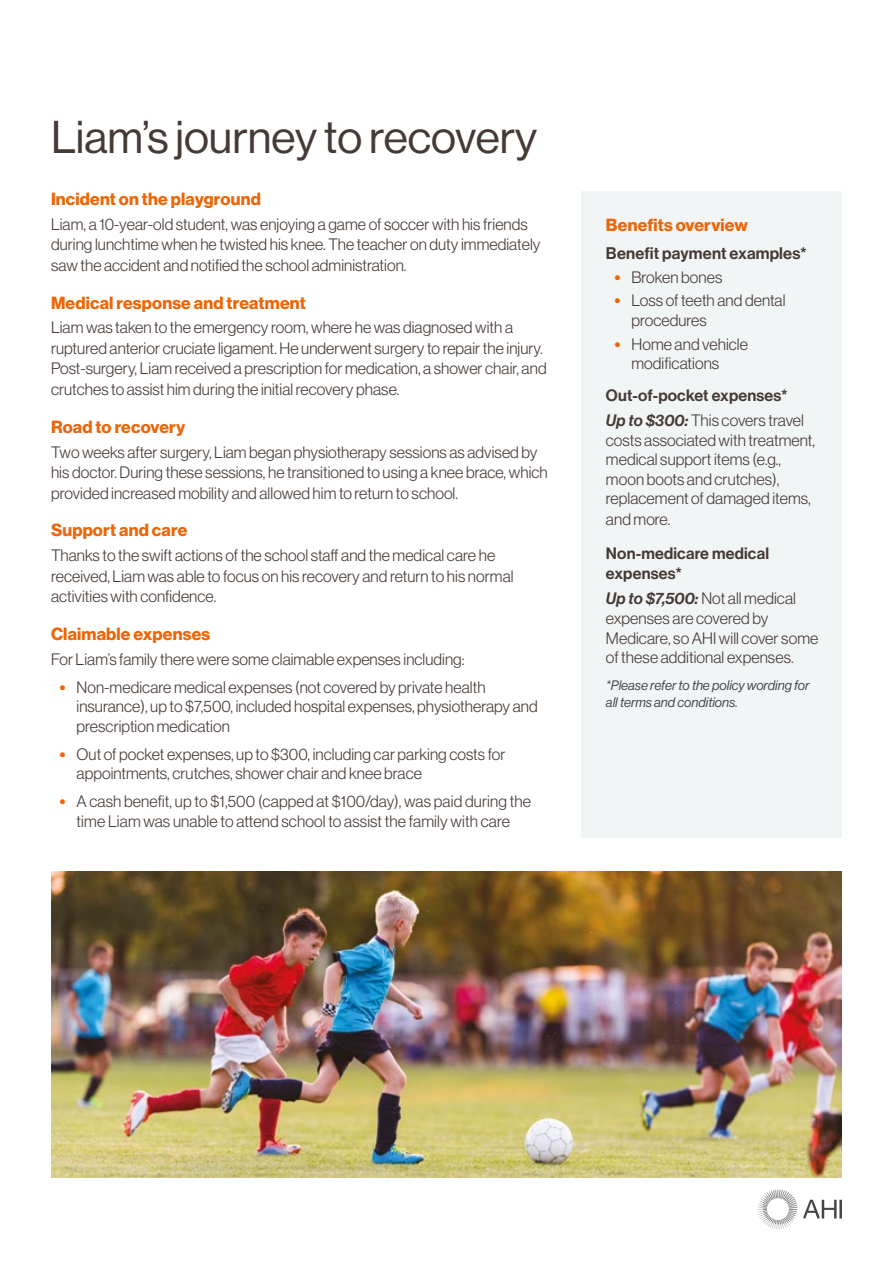
<style>
.page{position:relative;width:893px;height:1263px;background:#fff}
.page>*{position:absolute;margin:0;border:0;box-sizing:border-box;transform-origin:0 0}
.t1{font:45px "N Haas Grotesk DS Pro 55 Rg";color:#453a36}
.t2{font:17.25px "N Haas Grotesk DS Pro 75 Bd";letter-spacing:.01em;color:#ec6608}
.t3{font:16.5px "N Haas Grotesk DS Pro 65 Md";letter-spacing:.01em;color:#453a36}
.t4{font:16.2px/20.5px "N Haas Grotesk DS Pro 45 Lt";letter-spacing:.005em;color:#453a36}
.t5{font:16.2px/19.8px "N Haas Grotesk DS Pro 65 Md";letter-spacing:.01em;color:#453a36}
.t6{font:13.5px/16.5px "N Haas Grotesk DS Pro 56 It";color:#454547}
.s1{font-family:"N Haas Grotesk DS Pro 75 Bd";font-size:16.5px;color:#ec6608}
.s2{font-family:"N Haas Grotesk DS Pro 66 Md It"}
</style>
<div class="page">
<div style="left:581px;top:192px;width:261px;height:646px;background:#f2f5f6"></div>
<img style="left:51px;top:872px;width:791px;height:306px">
<svg style="left:758px;top:1189px;width:84px;height:40px"></svg>
<h1 class="t1" style="left:51px;top:112px;width:488px">Liam’s journey to recovery</h1>
<p class="t2" style="left:51px;top:189px;width:211px">Incident on the playground</p>
<p class="t4" style="left:51px;top:214px;width:491px">Liam, a 10-year-old student, was enjoying a game of soccer with his friends during lunchtime when he twisted his knee. The teacher on duty immediately saw the accident and notified the school administration.</p>
<p class="t2" style="left:51px;top:292px;width:256px">Medical response and treatment</p>
<p class="t4" style="left:51px;top:317px;width:497px">Liam was taken to the emergency room, where he was diagnosed with a ruptured anterior cruciate ligament. He underwent surgery to repair the injury.<br>Post-surgery, Liam received a prescription for medication, a shower chair, and crutches to assist him during the initial recovery phase.</p>
<p class="t2" style="left:51px;top:417px;width:136px">Road to recovery</p>
<p class="t4" style="left:51px;top:442px;width:498px">Two weeks after surgery, Liam began physiotherapy sessions as advised by his doctor. During these sessions, he transitioned to using a knee brace, which provided increased mobility and allowed him to return to school.</p>
<p class="t2" style="left:51px;top:520px;width:138px">Support and care</p>
<p class="t4" style="left:51px;top:545px;width:464px">Thanks to the swift actions of the school staff and the medical care he received, Liam was able to focus on his recovery and return to his normal activities with confidence.</p>
<p class="t2" style="left:51px;top:624px;width:161px">Claimable expenses</p>
<p class="t4" style="left:51px;top:649px;width:415px">For Liam’s family there were some claimable expenses including:</p>
<p class="t4" style="left:77px;top:677px;width:463px;line-height:19.5px;text-indent:-17px"><span class="s1">•</span> Non-medicare medical expenses (not covered by private health insurance), up to $7,500, included hospital expenses, physiotherapy and prescription medication</p>
<p class="t4" style="left:77px;top:744px;width:430px;line-height:19.5px;text-indent:-17px"><span class="s1">•</span> Out of pocket expenses, up to $300, including car parking costs for appointments, crutches, shower chair and knee brace</p>
<p class="t4" style="left:60px;top:792px;width:473px;line-height:19.5px;text-align:center"><span class="s1">•</span> A cash benefit, up to $1,500 (capped at $100/day), was paid during the time Liam was unable to attend school to assist the family with care</p>
<p class="t2" style="left:606px;top:214px;width:144px">Benefits overview</p>
<p class="t3" style="left:606px;top:243px;width:202px">Benefit payment examples*</p>
<p class="t4" style="left:614px;top:267px;width:109px"><span class="s1">•</span> Broken bones</p>
<p class="t4" style="left:631px;top:291px;width:156px;line-height:19.5px;text-indent:-17px"><span class="s1">•</span> Loss of teeth and dental procedures</p>
<p class="t4" style="left:631px;top:334px;width:118px;line-height:19.5px;text-indent:-17px"><span class="s1">•</span> Home and vehicle modifications</p>
<p class="t5" style="left:606px;top:386px;width:183px">Out-of-pocket expenses*</p>
<p class="t4" style="left:606px;top:411px;width:211px;line-height:19.6px"><span class="s2">Up to $300:</span> This covers travel costs associated with treatment, medical support items (e.g., moon boots and crutches), replacement of damaged items, and more.</p>
<p class="t5" style="left:606px;top:544px;width:165px">Non-medicare medical expenses*</p>
<p class="t4" style="left:606px;top:588px;width:214px;line-height:19.8px"><span class="s2">Up to $7,500:</span> Not all medical expenses are covered by<br>Medicare, so AHI will cover some of these additional expenses.</p>
<p class="t6" style="left:606px;top:677px;width:205px">*Please refer to the policy wording for all terms and conditions.</p>
</div>
